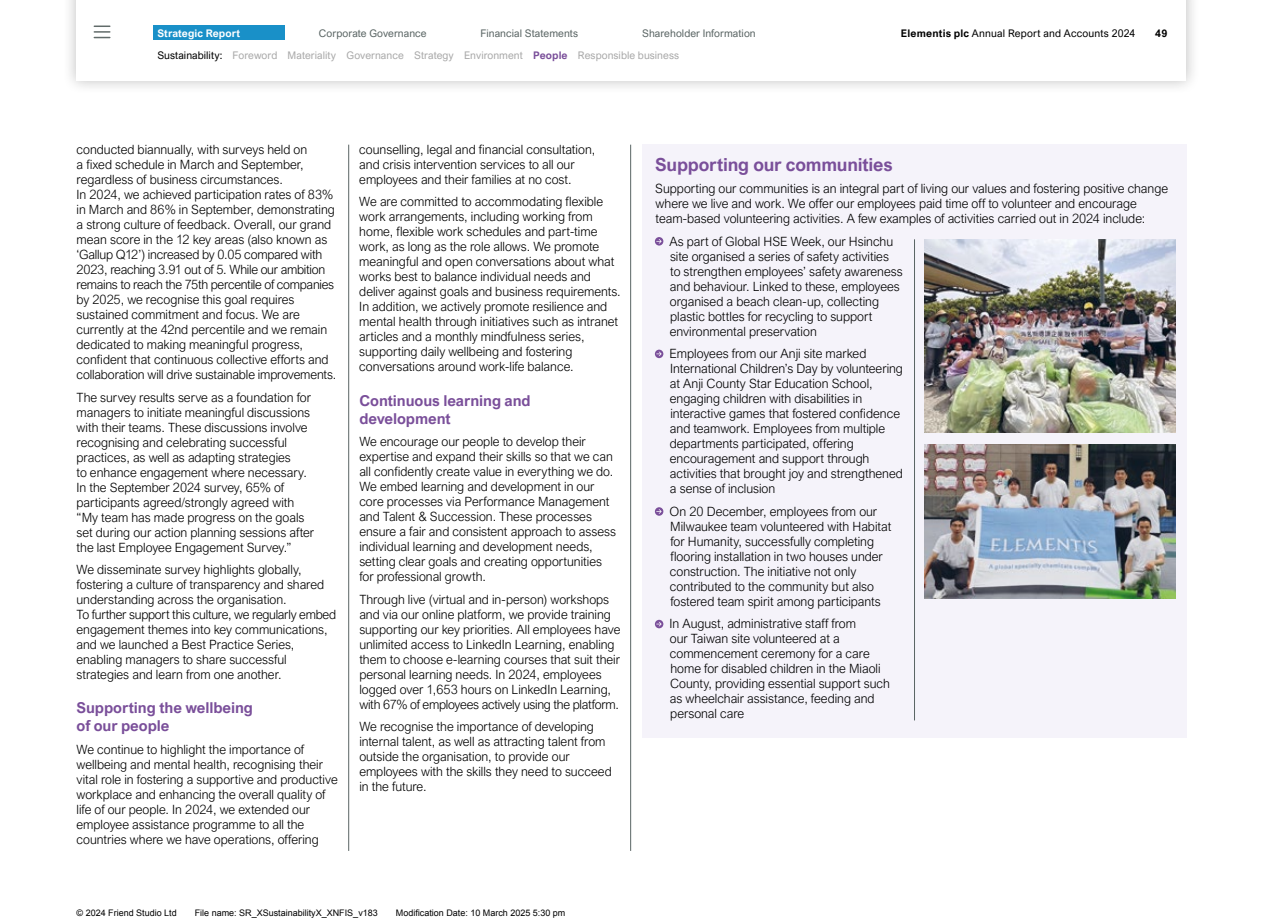
<style>
.page{position:relative;width:1263px;height:919px;background:#fff}
.page>*{position:absolute;margin:0;border:0;box-sizing:border-box;transform-origin:0 0}
.t1{font:700 18px "Arial Nova";letter-spacing:-.015em;color:#7a4f9a}
.t2{font:700 15px/18px "Arial Nova";letter-spacing:-.005em;color:#7a4f9a}
.t3{font:300 12.75px/15px "Arial Nova";letter-spacing:-.005em;color:#000}
.t4{font:10.5px "Arial Nova";letter-spacing:.005em;color:#a9a9a9}
.t5{font:10.5px "Arial Nova";letter-spacing:.005em;color:#5a6564}
.t6{font:10.5px "Arial Nova";letter-spacing:.015em;color:#000}
.t7{font:700 10.5px "Arial Nova";letter-spacing:.01em;color:#fff}
.t8{font:700 10.5px "Arial Nova";color:#000}
.t9{font:9px "Arial";color:#000}
.s1{font-weight:700}
.s2{color:#000}
.s3{font-weight:700;color:#7a4f9a}
</style>
<div class="page">
<div style="left:642px;top:145px;width:544px;height:592px;background:#f5f3fa"></div>
<svg style="left:655px;top:237px;width:8px;height:8px"></svg>
<svg style="left:656px;top:239px;width:6px;height:4px"></svg>
<svg style="left:655px;top:349px;width:8px;height:9px"></svg>
<svg style="left:656px;top:351px;width:6px;height:5px"></svg>
<svg style="left:655px;top:507px;width:8px;height:8px"></svg>
<svg style="left:656px;top:509px;width:6px;height:4px"></svg>
<svg style="left:655px;top:619px;width:8px;height:9px"></svg>
<svg style="left:656px;top:621px;width:6px;height:5px"></svg>
<hr style="left:348px;top:145px;width:1px;height:705px;background:#5a6564">
<hr style="left:630px;top:145px;width:1px;height:705px;background:#5a6564">
<hr style="left:914px;top:239px;width:1px;height:481px;background:#5a6564">
<img style="left:925px;top:239px;width:251px;height:193px">
<img style="left:925px;top:445px;width:251px;height:153px">
<div style="left:63px;top:0;width:1137px;height:95px;background:#000;opacity:.25"></div>
<div style="left:77px;top:0;width:1109px;height:81px;background:#fff"></div>
<div style="left:153px;top:26px;width:132px;height:14px;background:#1990c8"></div>
<svg style="left:94px;top:26px;width:16px;height:12px"></svg>
<p class="t7" style="left:157px;top:28px;width:84px">Strategic Report</p>
<p class="t5" style="left:319px;top:28px;width:109px">Corporate Governance</p>
<p class="t5" style="left:480px;top:28px;width:99px">Financial Statements</p>
<p class="t5" style="left:642px;top:28px;width:115px">Shareholder Information</p>
<p class="t6" style="left:901px;top:28px;width:236px"><span class="s1">Elementis plc</span> Annual Report and Accounts 2024</p>
<p class="t4" style="left:157px;top:49px;width:523px"><span class="s2">Sustainability:</span> Foreword Materiality Governance Strategy Environment <span class="s3">People</span> Responsible business</p>
<p class="t8" style="left:1155px;top:28px;width:14px">49</p>
<p class="t3" style="left:77px;top:142px;width:261px">conducted biannually, with surveys held on<br>a fixed schedule in March and September, regardless of business circumstances.<br>In 2024, we achieved participation rates of 83% in March and 86% in September, demonstrating a strong culture of feedback. Overall, our grand mean score in the 12 key areas (also known as ‘Gallup Q12’) increased by 0.05 compared with 2023, reaching 3.91 out of 5. While our ambition remains to reach the 75th percentile of companies by 2025, we recognise this goal requires sustained commitment and focus. We are currently at the 42nd percentile and we remain dedicated to making meaningful progress, confident that continuous collective efforts and collaboration will drive sustainable improvements.</p>
<p class="t3" style="left:77px;top:389px;width:239px">The survey results serve as a foundation for managers to initiate meaningful discussions with their teams. These discussions involve recognising and celebrating successful practices, as well as adapting strategies<br>to enhance engagement where necessary.<br>In the September 2024 survey, 65% of participants agreed/strongly agreed with “My team has made progress on the goals set during our action planning sessions after the last Employee Engagement Survey.”</p>
<p class="t3" style="left:77px;top:562px;width:261px">We disseminate survey highlights globally, fostering a culture of transparency and shared understanding across the organisation.<br>To further support this culture, we regularly embed engagement themes into key communications, and we launched a Best Practice Series, enabling managers to share successful strategies and learn from one another.</p>
<p class="t2" style="left:77px;top:698px;width:178px">Supporting the wellbeing of our people</p>
<p class="t3" style="left:77px;top:741px;width:263px">We continue to highlight the importance of wellbeing and mental health, recognising their vital role in fostering a supportive and productive workplace and enhancing the overall quality of life of our people. In 2024, we extended our employee assistance programme to all the countries where we have operations, offering</p>
<p class="t3" style="left:359px;top:142px;width:237px">counselling, legal and financial consultation, and crisis intervention services to all our employees and their families at no cost.</p>
<p class="t3" style="left:359px;top:194px;width:263px">We are committed to accommodating flexible work arrangements, including working from home, flexible work schedules and part-time work, as long as the role allows. We promote meaningful and open conversations about what works best to balance individual needs and deliver against goals and business requirements.<br>In addition, we actively promote resilience and mental health through initiatives such as intranet articles and a monthly mindfulness series, supporting daily wellbeing and fostering conversations around work-life balance.</p>
<p class="t2" style="left:359px;top:391px;width:173px">Continuous learning and development</p>
<p class="t3" style="left:359px;top:434px;width:258px">We encourage our people to develop their expertise and expand their skills so that we can all confidently create value in everything we do.<br>We embed learning and development in our core processes via Performance Management and Talent &amp; Succession. These processes ensure a fair and consistent approach to assess individual learning and development needs, setting clear goals and creating opportunities for professional growth.</p>
<p class="t3" style="left:359px;top:591px;width:263px">Through live (virtual and in-person) workshops and via our online platform, we provide training supporting our key priorities. All employees have unlimited access to LinkedIn Learning, enabling them to choose e-learning courses that suit their personal learning needs. In 2024, employees logged over 1,653 hours on LinkedIn Learning, with 67% of employees actively using the platform.</p>
<p class="t3" style="left:359px;top:719px;width:254px">We recognise the importance of developing internal talent, as well as attracting talent from outside the organisation, to provide our employees with the skills they need to succeed in the future.</p>
<p class="t9" style="left:77px;top:906px;width:102px">© 2024 Friend Studio Ltd</p>
<p class="t9" style="left:195px;top:906px;width:185px">File name: SR_XSustainabilityX_XNFIS_v183</p>
<p class="t9" style="left:396px;top:906px;width:171px">Modification Date: 10 March 2025 5:30 pm</p>
<h1 class="t1" style="left:655px;top:154px;width:239px">Supporting our communities</h1>
<p class="t3" style="left:655px;top:181px;width:514px">Supporting our communities is an integral part of living our values and fostering positive change where we live and work. We offer our employees paid time off to volunteer and encourage team-based volunteering activities. A few examples of activities carried out in 2024 include:</p>
<p class="t3" style="left:669px;top:233px;width:235px">As part of Global HSE Week, our Hsinchu site organised a series of safety activities<br>to strengthen employees’ safety awareness and behaviour. Linked to these, employees organised a beach clean-up, collecting plastic bottles for recycling to support environmental preservation</p>
<p class="t3" style="left:669px;top:346px;width:235px">Employees from our Anji site marked International Children’s Day by volunteering at Anji County Star Education School, engaging children with disabilities in interactive games that fostered confidence and teamwork. Employees from multiple departments participated, offering encouragement and support through activities that brought joy and strengthened a sense of inclusion</p>
<p class="t3" style="left:669px;top:503px;width:223px">On 20 December, employees from our Milwaukee team volunteered with Habitat for Humanity, successfully completing flooring installation in two houses under construction. The initiative not only contributed to the community but also fostered team spirit among participants</p>
<p class="t3" style="left:669px;top:616px;width:222px">In August, administrative staff from<br>our Taiwan site volunteered at a commencement ceremony for a care home for disabled children in the Miaoli County, providing essential support such as wheelchair assistance, feeding and personal care</p>
</div>
